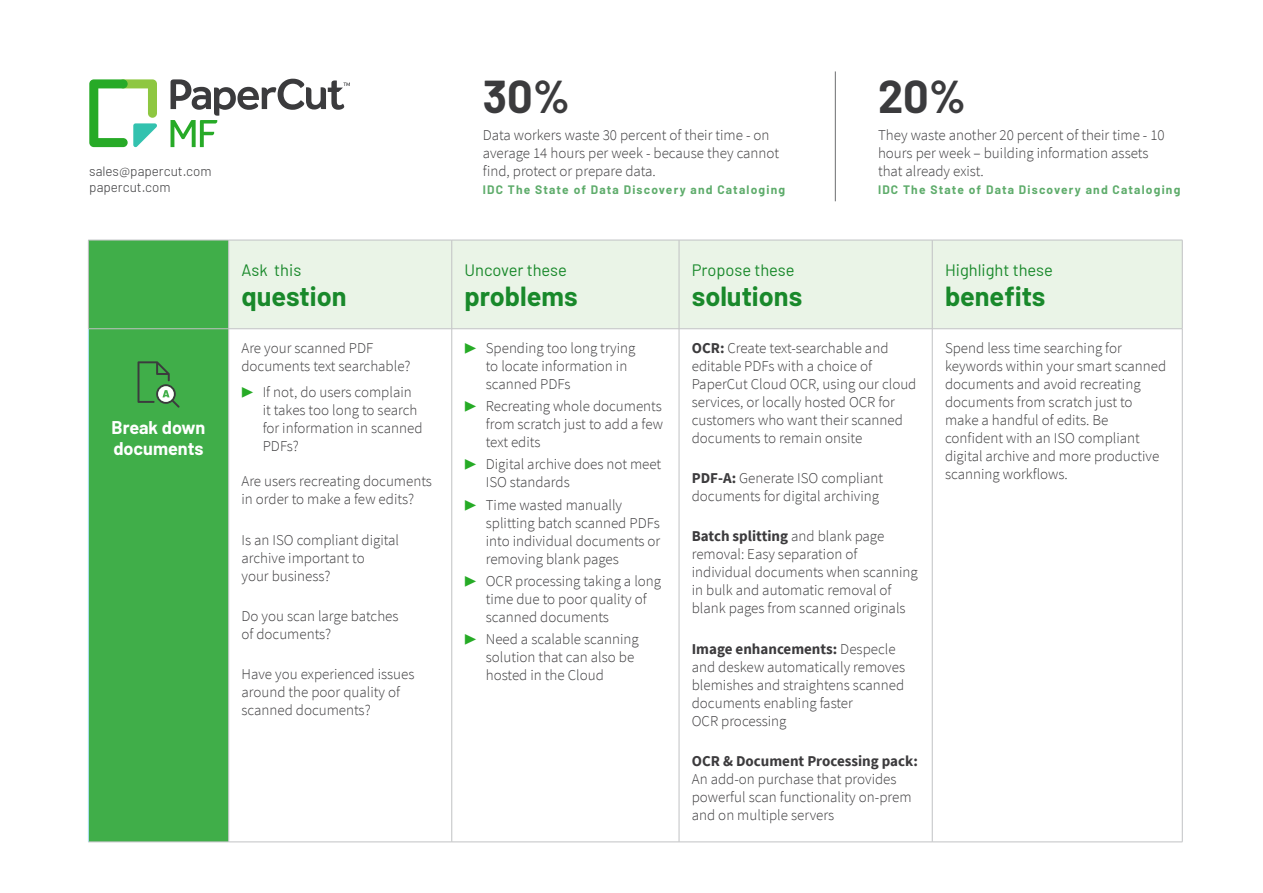
<style>
.page{position:relative;width:1263px;height:893px;background:#fff}
.page>*{position:absolute;margin:0;border:0;box-sizing:border-box;transform-origin:0 0}
.CUSTOMER_STORIES_-_H{font:700 45px "Barlow";color:#3b3b3d}
.Sub_Heading__Green_B{font:700 27px "Barlow";color:#19892b}
.TABLE_-_Feature_head{font:700 18px/21.6px "Barlow";color:#fff}
.Sub_Heading__Green_B-2{font:16.5px "Barlow";color:#19892b}
.TABLE_-_Text{font:300 15px/18px "Source Sans Pro";color:#3c3b3d}
.CUSTOMER_STORIES_-_H-2{font:300 13.5px/16.2px "Barlow";color:#3b3b3d}
.Small_header{font:700 12px "Barlow";letter-spacing:.1em;color:#5eac6b}
.s1{font-weight:600;font-size:13.5px;color:#26ab26}
.s2{font-weight:700}
</style>
<div class="page">
<div style="left:89px;top:241px;width:139px;height:601px;background:#40ae49"></div>
<div style="left:229px;top:241px;width:953px;height:87px;background:#eaf4e7"></div>
<svg style="left:229px;top:329px;width:953px;height:513px"></svg>
<hr style="left:88px;top:240px;width:141px;height:1px;background:#c1c2c4">
<hr style="left:88px;top:240px;width:1px;height:89px;background:#c1c2c4">
<hr style="left:229px;top:240px;width:223px;height:1px;background:#c1c2c4">
<hr style="left:228px;top:240px;width:1px;height:89px;background:#c1c2c4">
<hr style="left:452px;top:240px;width:227px;height:1px;background:#c1c2c4">
<hr style="left:451px;top:240px;width:1px;height:89px;background:#c1c2c4">
<hr style="left:679px;top:240px;width:253px;height:1px;background:#c1c2c4">
<hr style="left:679px;top:240px;width:1px;height:89px;background:#c1c2c4">
<hr style="left:932px;top:240px;width:250px;height:1px;background:#c1c2c4">
<hr style="left:932px;top:240px;width:1px;height:89px;background:#c1c2c4">
<hr style="left:1182px;top:240px;width:1px;height:89px;background:#c1c2c4">
<hr style="left:88px;top:328px;width:141px;height:1px;background:#c1c2c4">
<hr style="left:229px;top:328px;width:223px;height:1px;background:#c1c2c4">
<hr style="left:228px;top:329px;width:1px;height:513px;background:#c1c2c4">
<hr style="left:452px;top:328px;width:227px;height:1px;background:#c1c2c4">
<hr style="left:451px;top:329px;width:1px;height:513px;background:#c1c2c4">
<hr style="left:679px;top:328px;width:253px;height:1px;background:#c1c2c4">
<hr style="left:679px;top:329px;width:1px;height:513px;background:#c1c2c4">
<hr style="left:932px;top:328px;width:250px;height:1px;background:#c1c2c4">
<hr style="left:932px;top:329px;width:1px;height:513px;background:#c1c2c4">
<hr style="left:1182px;top:329px;width:1px;height:513px;background:#c1c2c4">
<hr style="left:88px;top:842px;width:141px;height:1px;background:#c1c2c4">
<hr style="left:229px;top:842px;width:223px;height:1px;background:#c1c2c4">
<hr style="left:452px;top:842px;width:227px;height:1px;background:#c1c2c4">
<hr style="left:679px;top:842px;width:253px;height:1px;background:#c1c2c4">
<hr style="left:932px;top:842px;width:250px;height:1px;background:#c1c2c4">
<hr style="left:88px;top:329px;width:1px;height:513px;background:#b1e2f9">
<svg style="left:138px;top:361px;width:42px;height:47px;background:#4ea155"></svg>
<hr style="left:835px;top:71px;width:1px;height:130px;background:#6c6d70">
<svg style="left:171px;top:79px;width:179px;height:68px"></svg>
<svg style="left:89px;top:79px;width:68px;height:68px"></svg>
<p class="CUSTOMER_STORIES_-_H-2" style="left:89px;top:162px;width:124px">sales@papercut.com papercut.com</p>
<p class="TABLE_-_Feature_head" style="left:112px;top:415px;width:95px">Break down documents</p>
<p class="Sub_Heading__Green_B-2" style="left:241px;top:258px;width:61px">Ask this</p>
<p class="Sub_Heading__Green_B" style="left:241px;top:276px;width:107px">question</p>
<p class="TABLE_-_Text" style="left:241px;top:339px;width:171px">Are your scanned PDF documents text searchable?</p>
<p class="TABLE_-_Text" style="left:263px;top:383px;width:161px;text-indent:-21px"><span class="s1">▶</span> If not, do users complain it takes too long to search for information in scanned<br>PDFs?</p>
<p class="TABLE_-_Text" style="left:241px;top:472px;width:192px">Are users recreating documents in order to make a few edits?</p>
<p class="TABLE_-_Text" style="left:241px;top:531px;width:159px">Is an ISO compliant digital archive important to<br>your business?</p>
<p class="TABLE_-_Text" style="left:241px;top:607px;width:159px">Do you scan large batches of documents?</p>
<p class="TABLE_-_Text" style="left:241px;top:665px;width:175px">Have you experienced issues around the poor quality of scanned documents?</p>
<p class="CUSTOMER_STORIES_-_H" style="left:483px;top:64px;width:89px">30%</p>
<p class="TABLE_-_Text" style="left:483px;top:126px;width:298px">Data workers waste 30 percent of their time - on average 14 hours per week - because they cannot find, protect or prepare data.</p>
<p class="Small_header" style="left:483px;top:181px;width:304px">IDC The State of Data Discovery and Cataloging</p>
<p class="CUSTOMER_STORIES_-_H" style="left:878px;top:64px;width:89px">20%</p>
<p class="TABLE_-_Text" style="left:878px;top:126px;width:288px">They waste another 20 percent of their time - 10 hours per week – building information assets that already exist.</p>
<p class="Small_header" style="left:878px;top:181px;width:304px">IDC The State of Data Discovery and Cataloging</p>
<p class="Sub_Heading__Green_B-2" style="left:464px;top:258px;width:104px">Uncover these</p>
<p class="Sub_Heading__Green_B" style="left:464px;top:276px;width:115px">problems</p>
<p class="Sub_Heading__Green_B-2" style="left:692px;top:258px;width:104px">Propose these</p>
<p class="Sub_Heading__Green_B" style="left:692px;top:276px;width:112px">solutions</p>
<p class="Sub_Heading__Green_B-2" style="left:945px;top:258px;width:109px">Highlight these</p>
<p class="Sub_Heading__Green_B" style="left:945px;top:276px;width:102px">benefits</p>
<p class="TABLE_-_Text" style="left:486px;top:339px;width:151px;text-indent:-21px"><span class="s1">▶</span> Spending too long trying to locate information in scanned PDFs</p>
<p class="TABLE_-_Text" style="left:486px;top:397px;width:179px;text-align:justify;text-indent:-21px"><span class="s1">▶</span> Recreating whole documents from scratch just to add a few text edits</p>
<p class="TABLE_-_Text" style="left:486px;top:455px;width:177px;text-indent:-21px"><span class="s1">▶</span> Digital archive does not meet<br>ISO standards</p>
<p class="TABLE_-_Text" style="left:486px;top:496px;width:176px;text-indent:-21px"><span class="s1">▶</span> Time wasted manually splitting batch scanned PDFs into individual documents or removing blank pages</p>
<p class="TABLE_-_Text" style="left:486px;top:572px;width:177px;text-indent:-21px"><span class="s1">▶</span> OCR processing taking a long time due to poor quality of scanned documents</p>
<p class="TABLE_-_Text" style="left:486px;top:630px;width:155px;text-indent:-21px"><span class="s1">▶</span> Need a scalable scanning solution that can also be hosted in the Cloud</p>
<p class="TABLE_-_Text" style="left:692px;top:339px;width:226px"><span class="s2">OCR:</span> Create text-searchable and editable PDFs with a choice of<br>PaperCut Cloud OCR, using our cloud services, or locally hosted OCR for customers who want their scanned documents to remain onsite</p>
<p class="TABLE_-_Text" style="left:692px;top:469px;width:193px"><span class="s2">PDF-A:</span> Generate ISO compliant documents for digital archiving</p>
<p class="TABLE_-_Text" style="left:692px;top:527px;width:227px"><span class="s2">Batch splitting</span> and blank page removal: Easy separation of individual documents when scanning in bulk and automatic removal of blank pages from scanned originals</p>
<p class="TABLE_-_Text" style="left:692px;top:640px;width:215px"><span class="s2">Image enhancements:</span> Despecle and deskew automatically removes blemishes and straightens scanned documents enabling faster<br>OCR processing</p>
<p class="TABLE_-_Text" style="left:692px;top:752px;width:228px"><span class="s2">OCR &amp; Document Processing pack:<br></span>An add-on purchase that provides powerful scan functionality on-prem and on multiple servers</p>
<p class="TABLE_-_Text" style="left:945px;top:339px;width:223px">Spend less time searching for keywords within your smart scanned documents and avoid recreating documents from scratch just to make a handful of edits. Be confident with an ISO compliant digital archive and more productive scanning workflows.</p>
</div>
